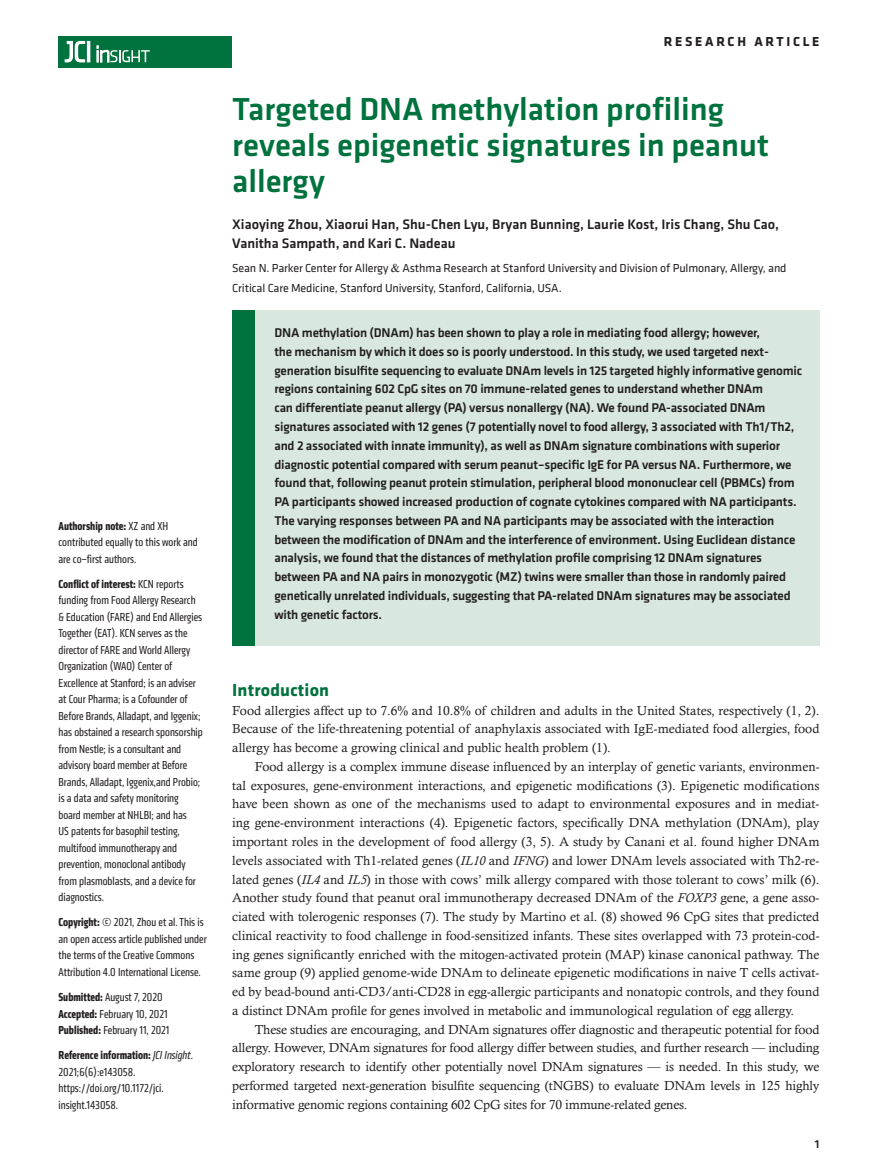
<style>
.page{position:relative;width:878px;height:1175px;background:#fff}
.page>*{position:absolute;margin:0;border:0;box-sizing:border-box;transform-origin:0 0}
.t1{font:500 33px/36px "Klavika Basic";color:#00723e}
.t2{font:700 18px "Klavika";letter-spacing:.01em;color:#00723e}
.t3{font:500 14.25px/19.5px "Klavika Basic";color:#231f20}
.t4{font:700 13.5px "Klavika Basic";letter-spacing:.2em;color:#231f20}
.t5{font:13.2px/18.8px "Calisto MT Std";color:#231f20;text-align:justify}
.t6{font:500 13.2px/18.8px "Klavika Basic";letter-spacing:-.015em;color:#231f20}
.t7{font:condensed 12px/16.5px "Klavika";color:#231f20}
.t8{font:12px/19.5px "Klavika";letter-spacing:-.01em;color:#231f20}
.t9{font:500 12px "Klavika Basic";color:#231f20}
.s1{font-weight:700}
.s2{font-style:italic}
.s3{font-family:"Times New Roman"}
</style>
<div class="page">
<div style="left:59px;top:36px;width:173px;height:31px;background:#00723e"></div>
<hr style="left:87px;top:41px;width:3px;height:21px;background:#fff">
<svg style="left:64px;top:41px;width:21px;height:22px"></svg>
<svg style="left:97px;top:46px;width:53px;height:16px"></svg>
<div style="left:232px;top:310px;width:587px;height:335px;background:#d8e8df"></div>
<div style="left:232px;top:310px;width:22px;height:335px;background:#00723e"></div>
<p class="t7" style="left:59px;top:517px;width:141px"><span class="s1">Authorship note:</span> XZ and XH contributed equally to this work and are co–first authors.</p>
<p class="t7" style="left:59px;top:575px;width:146px"><span class="s1">Conflict of interest:</span> KCN reports funding from Food Allergy Research &amp; Education (FARE) and End Allergies<br>Together (EAT). KCN serves as the director of FARE and World Allergy<br>Organization (WAO) Center of<br>Excellence at Stanford; is an adviser at Cour Pharma; is a Cofounder of<br>Before Brands, Alladapt, and Iggenix; has obstained a research sponsorship from Nestle; is a consultant and advisory board member at Before<br>Brands, Alladapt, Iggenix,and Probio; is a data and safety monitoring board member at NHLBI; and has<br>US patents for basophil testing, multifood immunotherapy and prevention, monoclonal antibody from plasmoblasts, and a device for diagnostics.</p>
<p class="t7" style="left:59px;top:914px;width:150px"><span class="s1">Copyright:</span> © 2021, Zhou et al. This is an open access article published under the terms of the Creative Commons Attribution 4.0 International License.</p>
<p class="t7" style="left:59px;top:988px;width:112px"><span class="s1">Submitted:</span> August 7, 2020<br><span class="s1">Accepted:</span> February 10, 2021<br><span class="s1">Published:</span> February 11, 2021</p>
<p class="t7" style="left:59px;top:1046px;width:136px"><span class="s1">Reference information:</span> <span class="s2">JCI Insight</span>.<br>2021;6(6):e143058. https://doi.org/10.1172/jci. insight.143058.</p>
<p class="t4" style="left:663px;top:32px;width:157px">RESEARCH ARTICLE</p>
<h1 class="t1" style="left:232px;top:91px;width:538px">Targeted DNA methylation profiling reveals epigenetic signatures in peanut allergy</h1>
<p class="t3" style="left:232px;top:214px;width:548px">Xiaoying Zhou, Xiaorui Han, Shu-Chen Lyu, Bryan Bunning, Laurie Kost, Iris Chang, Shu Cao,<br>Vanitha Sampath, and Kari C. Nadeau</p>
<p class="t8" style="left:232px;top:258px;width:556px">Sean N. Parker Center for Allergy <span class="s3">&amp;</span> Asthma Research at Stanford University and Division of Pulmonary, Allergy, and<br>Critical Care Medicine, Stanford University, Stanford, California, USA.</p>
<p class="t6" style="left:274px;top:323px;width:529px">DNA methylation (DNAm) has been shown to play a role in mediating food allergy; however,<br>the mechanism by which it does so is poorly understood. In this study, we used targeted next&shy;generation bisulfite sequencing to evaluate DNAm levels in 125 targeted highly informative genomic regions containing 602 CpG sites on 70 immune-related genes to understand whether DNAm<br>can differentiate peanut allergy (PA) versus nonallergy (NA). We found PA-associated DNAm signatures associated with 12 genes (7 potentially novel to food allergy, 3 associated with Th1/Th2, and 2 associated with innate immunity), as well as DNAm signature combinations with superior diagnostic potential compared with serum peanut–specific IgE for PA versus NA. Furthermore, we found that, following peanut protein stimulation, peripheral blood mononuclear cell (PBMCs) from PA participants showed increased production of cognate cytokines compared with NA participants.<br>The varying responses between PA and NA participants may be associated with the interaction between the modification of DNAm and the interference of environment. Using Euclidean distance analysis, we found that the distances of methylation profile comprising 12 DNAm signatures between PA and NA pairs in monozygotic (MZ) twins were smaller than those in randomly paired genetically unrelated individuals, suggesting that PA-related DNAm signatures may be associated with genetic factors.</p>
<h2 class="t2" style="left:232px;top:677px;width:98px">Introduction</h2>
<p class="t5" style="left:232px;top:700px;width:588px">Food allergies affect up to 7.6% and 10.8% of children and adults in the United States, respectively (1, 2).<br>Because of the life-threatening potential of anaphylaxis associated with IgE-mediated food allergies, food allergy has become a growing clinical and public health problem (1).</p>
<p class="t5" style="left:232px;top:757px;width:588px;text-indent:22px">Food allergy is a complex immune disease influenced by an interplay of genetic variants, environmen&shy;tal exposures, gene-environment interactions, and epigenetic modifications (3). Epigenetic modifications have been shown as one of the mechanisms used to adapt to environmental exposures and in mediat&shy;ing gene-environment interactions (4). Epigenetic factors, specifically DNA methylation (DNAm), play important roles in the development of food allergy (3, 5). A study by Canani et al. found higher DNAm levels associated with Th1-related genes (<span class="s2">IL10</span> and <span class="s2">IFNG</span>) and lower DNAm levels associated with Th2-re&shy;lated genes (<span class="s2">IL4</span> and <span class="s2">IL5</span>) in those with cows’ milk allergy compared with those tolerant to cows’ milk (6).<br>Another study found that peanut oral immunotherapy decreased DNAm of the <span class="s2">FOXP3</span> gene, a gene asso&shy;ciated with tolerogenic responses (7). The study by Martino et al. (8) showed 96 CpG sites that predicted clinical reactivity to food challenge in food-sensitized infants. These sites overlapped with 73 protein-cod&shy;ing genes significantly enriched with the mitogen-activated protein (MAP) kinase canonical pathway. The same group (9) applied genome-wide DNAm to delineate epigenetic modifications in naive T cells activat&shy;ed by bead-bound anti-CD3/anti-CD28 in egg-allergic participants and nonatopic controls, and they found a distinct DNAm profile for genes involved in metabolic and immunological regulation of egg allergy.</p>
<p class="t5" style="left:232px;top:1019px;width:588px;text-indent:22px">These studies are encouraging, and DNAm signatures offer diagnostic and therapeutic potential for food allergy. However, DNAm signatures for food allergy differ between studies, and further research — including exploratory research to identify other potentially novel DNAm signatures — is needed. In this study, we performed targeted next-generation bisulfite sequencing (tNGBS) to evaluate DNAm levels in 125 highly informative genomic regions containing 602 CpG sites for 70 immune-related genes.</p>
<p class="t9" style="left:814px;top:1135px;width:6px">1</p>
</div>
